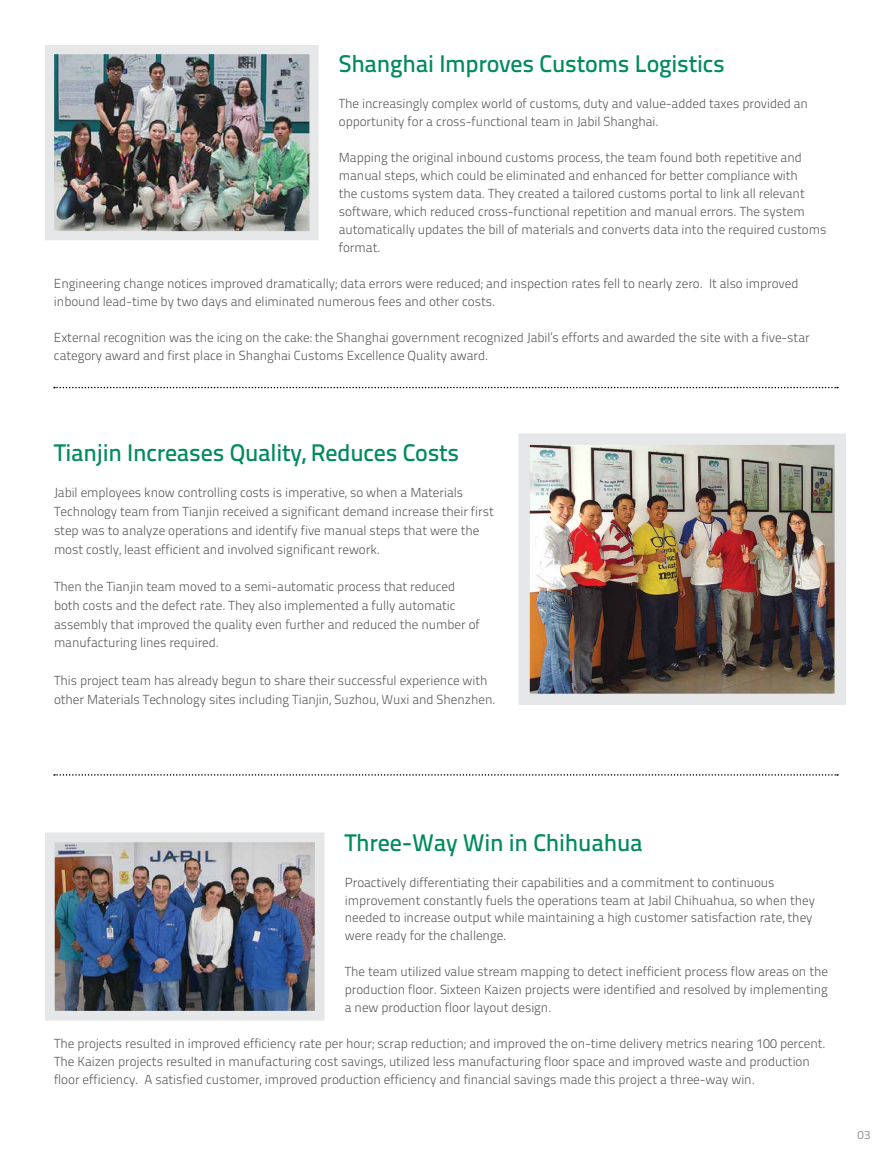
<style>
.page{position:relative;width:891px;height:1161px;background:#fff}
.page>*{position:absolute;margin:0;border:0;box-sizing:border-box;transform-origin:0 0}
.t1{font:24px "Titillium Text 25 L 600 wt";letter-spacing:-.01em;color:#008a5e}
.t2{font:13.2px/18px "Titillium Text 25 L 250 wt";letter-spacing:-.005em;color:#58595b}
.t3{font:12px "Titillium Text 25 L 400 wt";color:#939598}
</style>
<div class="page">
<img style="left:45px;top:45px;width:274px;height:195px">
<img style="left:45px;top:832px;width:280px;height:189px">
<img style="left:518px;top:433px;width:328px;height:272px">
<svg style="left:54px;top:387px;width:784px;height:1px"></svg>
<svg style="left:54px;top:774px;width:784px;height:2px"></svg>
<h1 class="t1" style="left:339px;top:45px;width:387px">Shanghai I mproves Customs Logistics</h1>
<p class="t2" style="left:339px;top:94px;width:471px">The increasingly complex world of customs, duty and value-added taxes provided an opportunity for a cross-functional team in Jabil Shanghai.</p>
<p class="t2" style="left:339px;top:148px;width:489px">Mapping the original inbound customs process, the team found both repetitive and manual steps, which could be eliminated and enhanced for better compliance with<br>the customs system data. They created a tailored customs portal to link all relevant software, which reduced cross-functional repetition and manual errors. The system automatically updates the bill of materials and converts data into the required customs format.</p>
<p class="t2" style="left:54px;top:274px;width:746px">Engineering change notices improved dramatically; data errors were reduced; and inspection rates fell to nearly zero. It also improved inbound lead-time by two days and eliminated numerous fees and other costs.</p>
<p class="t2" style="left:54px;top:328px;width:757px">External recognition was the icing on the cake: the Shanghai government recognized Jabil’s efforts and awarded the site with a five-star category award and first place in Shanghai Customs Excellence Quality award.</p>
<h1 class="t1" style="left:54px;top:434px;width:407px">Tianjin I ncreases Quality, Reduces Costs</h1>
<p class="t2" style="left:54px;top:483px;width:441px;line-height:18.8px">Jabil employees know controlling costs is imperative, so when a Materials Technology team from Tianjin received a significant demand increase their first step was to analyze operations and identify five manual steps that were the most costly, least efficient and involved significant rework.</p>
<p class="t2" style="left:54px;top:576px;width:427px;line-height:18.8px">Then the Tianjin team moved to a semi-automatic process that reduced both costs and the defect rate. They also implemented a fully automatic assembly that improved the quality even further and reduced the number of manufacturing lines required.</p>
<p class="t2" style="left:54px;top:670px;width:443px;line-height:18.8px">This project team has already begun to share their successful experience with other Materials Technology sites including Tianjin, Suzhou, Wuxi and Shenzhen.</p>
<h1 class="t1" style="left:345px;top:824px;width:299px">Three-Way Win in Chihuahua</h1>
<p class="t2" style="left:345px;top:872px;width:472px">Proactively differentiating their capabilities and a commitment to continuous improvement constantly fuels the operations team at Jabil Chihuahua, so when they needed to increase output while maintaining a high customer satisfaction rate, they were ready for the challenge.</p>
<p class="t2" style="left:345px;top:962px;width:485px;text-align:justify">The team utilized value stream mapping to detect inefficient process flow areas on the production floor. Sixteen Kaizen projects were identified and resolved by implementing a new production floor layout design.</p>
<p class="t2" style="left:54px;top:1034px;width:773px">The projects resulted in improved efficiency rate per hour; scrap reduction; and improved the on-time delivery metrics nearing 100 percent.<br>The Kaizen projects resulted in manufacturing cost savings, utilized less manufacturing floor space and improved waste and production floor efficiency. A satisfied customer, improved production efficiency and financial savings made this project a three-way win.</p>
<p class="t3" style="left:858px;top:1125px;width:14px">03</p>
</div>
